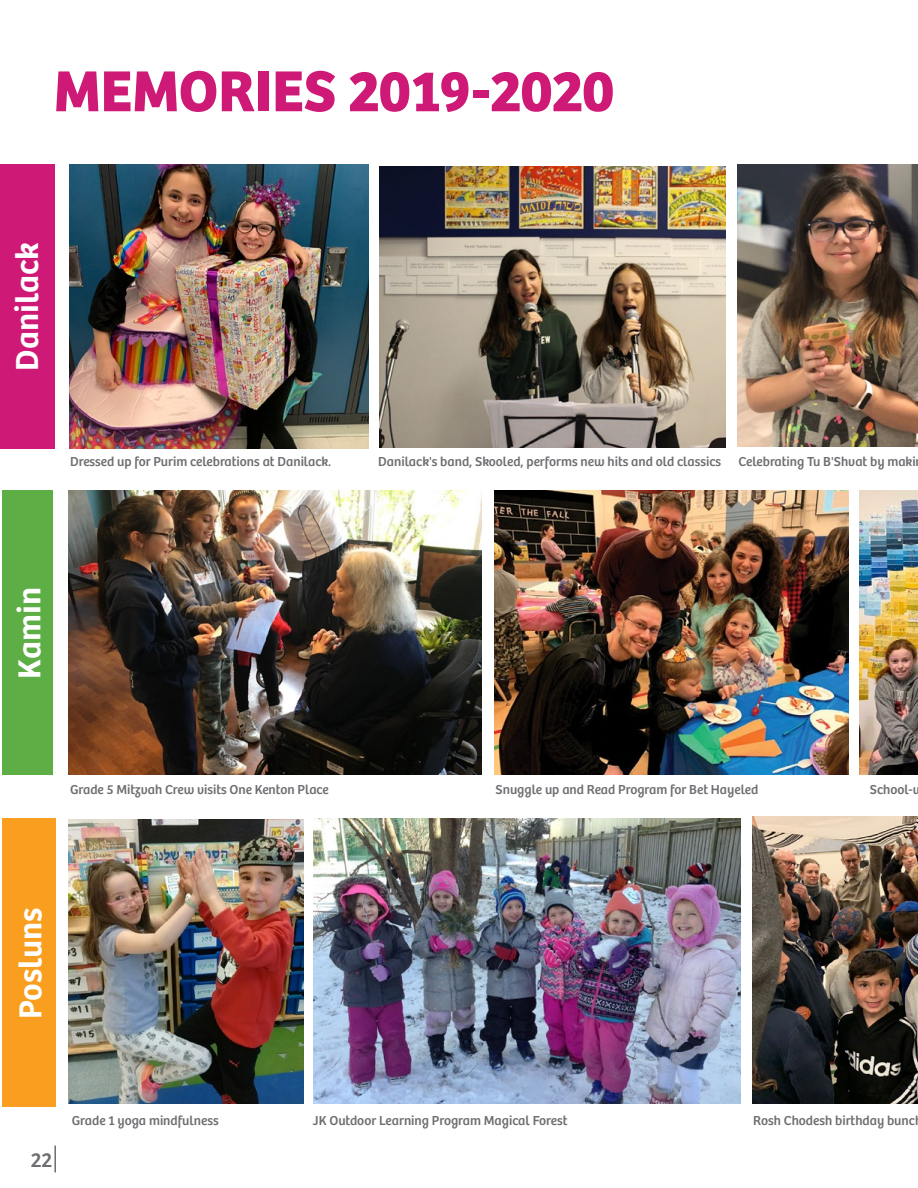
<style>
.page{position:relative;width:918px;height:1188px;background:#fff}
.page>*{position:absolute;margin:0;border:0;box-sizing:border-box;transform-origin:0 0}
.t1{font:700 59.85px "Bree";color:#cf1976}
.t2{font:600 33px "Bree";color:#fff}
.t3{font:21px "Bree";color:#6d6e71}
.t4{font:13.5px "Bree";color:#6d6e71}
</style>
<div class="page">
<div style="left:0;top:164px;width:55px;height:285px;background:#cf1976"></div>
<div style="left:2px;top:818px;width:53px;height:289px;background:#f99e1e"></div>
<div style="left:3px;top:491px;width:50px;height:284px;background:#5eae46"></div>
<img style="left:380px;top:166px;width:346px;height:282px">
<img style="left:69px;top:164px;width:299px;height:285px">
<img style="left:68px;top:491px;width:414px;height:284px">
<img style="left:314px;top:818px;width:426px;height:286px">
<img style="left:69px;top:819px;width:235px;height:285px">
<img style="left:737px;top:164px;width:181px;height:283px">
<img style="left:859px;top:491px;width:59px;height:284px">
<img style="left:752px;top:816px;width:166px;height:288px">
<img style="left:494px;top:491px;width:354px;height:284px">
<hr style="left:54px;top:1146px;width:2px;height:26px;background:#6d6e71">
<h1 class="t1" style="left:54px;top:55px;width:562px">MEMORIES 2019-2020</h1>
<h2 class="t2" style="left:8px;top:371px;width:130px;rotate:-90deg">Danilack</h2>
<p class="t4" style="left:70px;top:454px;width:263px">Dressed up for Purim celebrations at Danilack.</p>
<p class="t4" style="left:378px;top:454px;width:344px">Danilack's band, Skooled, performs new hits and old classics</p>
<p class="t4" style="left:739px;top:454px;width:179px">Celebrating Tu B'Shvat by maki</p>
<h2 class="t2" style="left:10px;top:679px;width:93px;rotate:-90deg">Kamin</h2>
<p class="t4" style="left:70px;top:781px;width:260px">Grade 5 Mitzvah Crew visits One Kenton Place</p>
<p class="t4" style="left:496px;top:781px;width:264px">Snuggle up and Read Program for Bet Hayeled</p>
<p class="t4" style="left:870px;top:781px;width:44px">School-</p>
<h2 class="t2" style="left:11px;top:1019px;width:113px;rotate:-90deg">Posluns</h2>
<p class="t4" style="left:72px;top:1113px;width:148px">Grade 1 yoga mindfulness</p>
<p class="t4" style="left:313px;top:1113px;width:256px">JK Outdoor Learning Program Magical Forest</p>
<p class="t4" style="left:753px;top:1113px;width:163px">Rosh Chodesh birthday bunc</p>
<h3 class="t3" style="left:31px;top:1148px;width:23px">22</h3>
</div>
